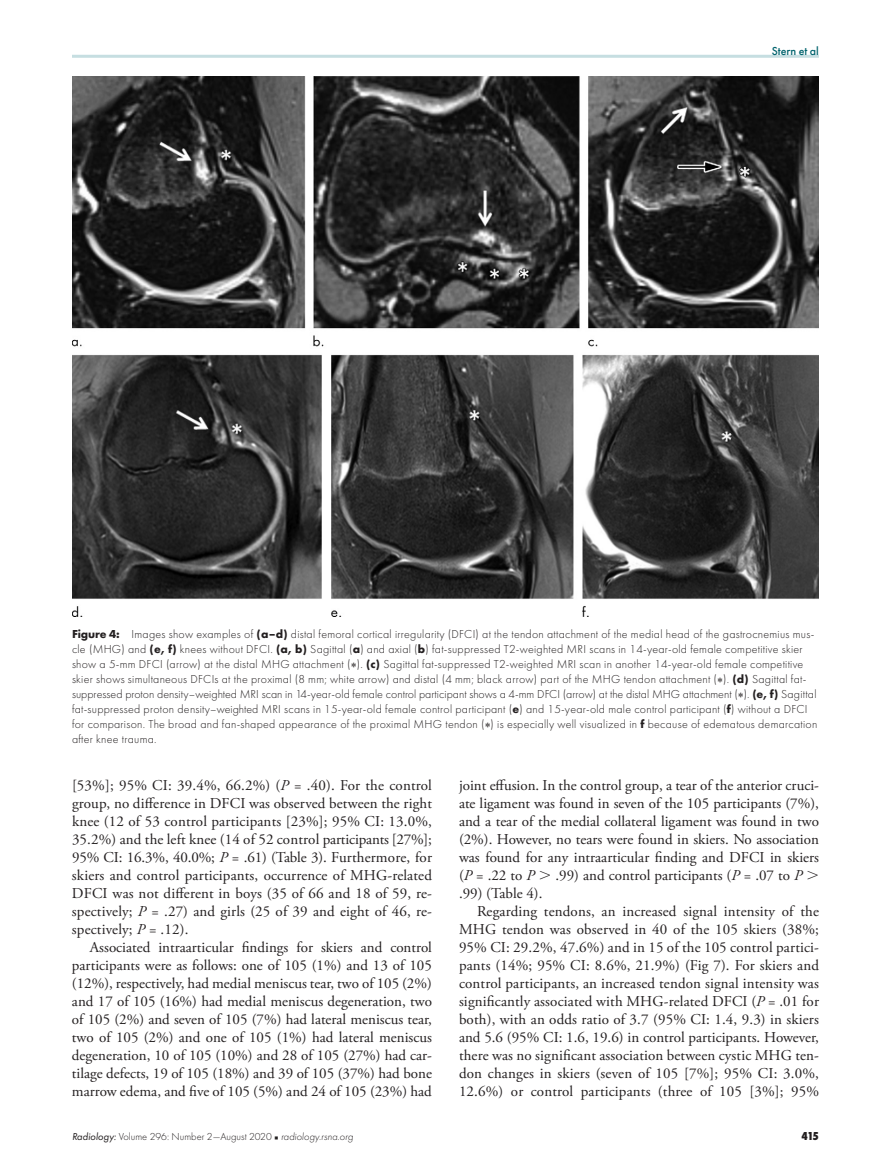
<style>
.page{position:relative;width:891px;height:1175px;background:#fff}
.page>*{position:absolute;margin:0;border:0;box-sizing:border-box;transform-origin:0 0}
.t1{font:15px/18px "Adobe Garamond Pro";color:#231f20;text-align:justify}
.t2{font:300 12px/15px "Futura PT";letter-spacing:.02em;color:#231f20}
.t3{font:500 12px "Futura PT";color:#00636d}
.t4{font:800 12px "Futura PT Cond";color:#231f20}
.t5{font:300 10.5px "Futura PT";color:#231f20}
.s1{font-weight:700}
.s2{font-family:"Times New Roman";font-weight:400}
.s3{font-style:italic}
.s4{font-family:"Universal Greekwith Math Pi"}
.s5{font-weight:400;font-style:italic}
.s6{font-family:"Universal Newswith Comm Pi";font-weight:400;font-size:6px}
</style>
<div class="page">
<hr style="left:72px;top:55px;width:747px;height:3px;background:#c6dee1">
<img style="left:72px;top:76px;width:747px;height:540px">
<p class="t3" style="left:772px;top:44px;width:49px">Stern et al</p>
<p class="t2" style="left:72px;top:626px;width:747px"><span class="s1">Figure 4:</span> Images show examples of <span class="s1">(a–d)</span> distal femoral cortical irregularity (DFCI) at the tendon attachment of the medial head of the gastrocnemius mus&shy;cle (MHG) and <span class="s1">(e, f)</span> knees without DFCI. <span class="s1">(a, b)</span> Sagittal (<span class="s1">a</span>) and axial (<span class="s1">b</span>) fat-suppressed T2-weighted MRI scans in 14-year-old female competitive skier show a 5-mm DFCI (arrow) at the distal MHG attachment (<span class="s2">*</span>). <span class="s1">(c)</span> Sagittal fat-suppressed T2-weighted MRI scan in another 14-year-old female competitive skier shows simultaneous DFCIs at the proximal (8 mm; white arrow) and distal (4 mm; black arrow) part of the MHG tendon attachment (<span class="s2">*</span>). <span class="s1">(d)</span> Sagittal fat&shy;suppressed proton density–weighted MRI scan in 14-year-old female control participant shows a 4-mm DFCI (arrow) at the distal MHG attachment (<span class="s2">*</span>). <span class="s1">(e, f)</span> Sagittal fat-suppressed proton density–weighted MRI scans in 15-year-old female control participant (<span class="s1">e</span>) and 15-year-old male control participant (<span class="s1">f</span>) without a DFCI for comparison. The broad and fan-shaped appearance of the proximal MHG tendon (<span class="s2">*</span>) is especially well visualized in <span class="s1">f</span> because of edematous demarcation after knee trauma.</p>
<p class="t1" style="left:72px;top:776px;width:362px">[53%]; 95% CI: 39.4%, 66.2%) (<span class="s3">P</span> = .40). For the control group, no difference in DFCI was observed between the right knee (12 of 53 control participants [23%]; 95% CI: 13.0%, 35.2%) and the left knee (14 of 52 control participants [27%]; 95% CI: 16.3%, 40.0%; <span class="s3">P</span> = .61) (Table 3). Furthermore, for skiers and control participants, occurrence of MHG-related DFCI was not different in boys (35 of 66 and 18 of 59, re&shy;spectively; <span class="s3">P</span> = .27) and girls (25 of 39 and eight of 46, re&shy;spectively; <span class="s3">P</span> = .12).</p>
<p class="t1" style="left:72px;top:938px;width:362px;text-indent:18px">Associated intraarticular findings for skiers and control participants were as follows: one of 105 (1%) and 13 of 105 (12%), respectively, had medial meniscus tear, two of 105 (2%) and 17 of 105 (16%) had medial meniscus degeneration, two of 105 (2%) and seven of 105 (7%) had lateral meniscus tear, two of 105 (2%) and one of 105 (1%) had lateral meniscus degeneration, 10 of 105 (10%) and 28 of 105 (27%) had car&shy;tilage defects, 19 of 105 (18%) and 39 of 105 (37%) had bone marrow edema, and five of 105 (5%) and 24 of 105 (23%) had</p>
<p class="t1" style="left:459px;top:776px;width:362px">joint effusion. In the control group, a tear of the anterior cruci&shy;ate ligament was found in seven of the 105 participants (7%), and a tear of the medial collateral ligament was found in two (2%). However, no tears were found in skiers. No association was found for any intraarticular finding and DFCI in skiers (<span class="s3">P</span> = .22 to <span class="s3">P</span> <span class="s4">.</span> .99) and control participants (<span class="s3">P</span> = .07 to <span class="s3">P</span> <span class="s4">. </span>.99) (Table 4).</p>
<p class="t1" style="left:459px;top:902px;width:362px;text-indent:18px">Regarding tendons, an increased signal intensity of the MHG tendon was observed in 40 of the 105 skiers (38%; 95% CI: 29.2%, 47.6%) and in 15 of the 105 control partici&shy;pants (14%; 95% CI: 8.6%, 21.9%) (Fig 7). For skiers and control participants, an increased tendon signal intensity was significantly associated with MHG-related DFCI (<span class="s3">P</span> = .01 for both), with an odds ratio of 3.7 (95% CI: 1.4, 9.3) in skiers and 5.6 (95% CI: 1.6, 19.6) in control participants. However, there was no significant association between cystic MHG ten&shy;don changes in skiers (seven of 105 [7%]; 95% CI: 3.0%, 12.6%) or control participants (three of 105 [3%]; 95%</p>
<p class="t5" style="left:72px;top:1131px;width:283px"><span class="s5">Radiology:</span> Volume 296: Number 2—August 2020 <span class="s6">n</span> <span class="s3">radiology.rsna.org</span></p>
<p class="t4" style="left:802px;top:1129px;width:19px">415</p>
</div>
